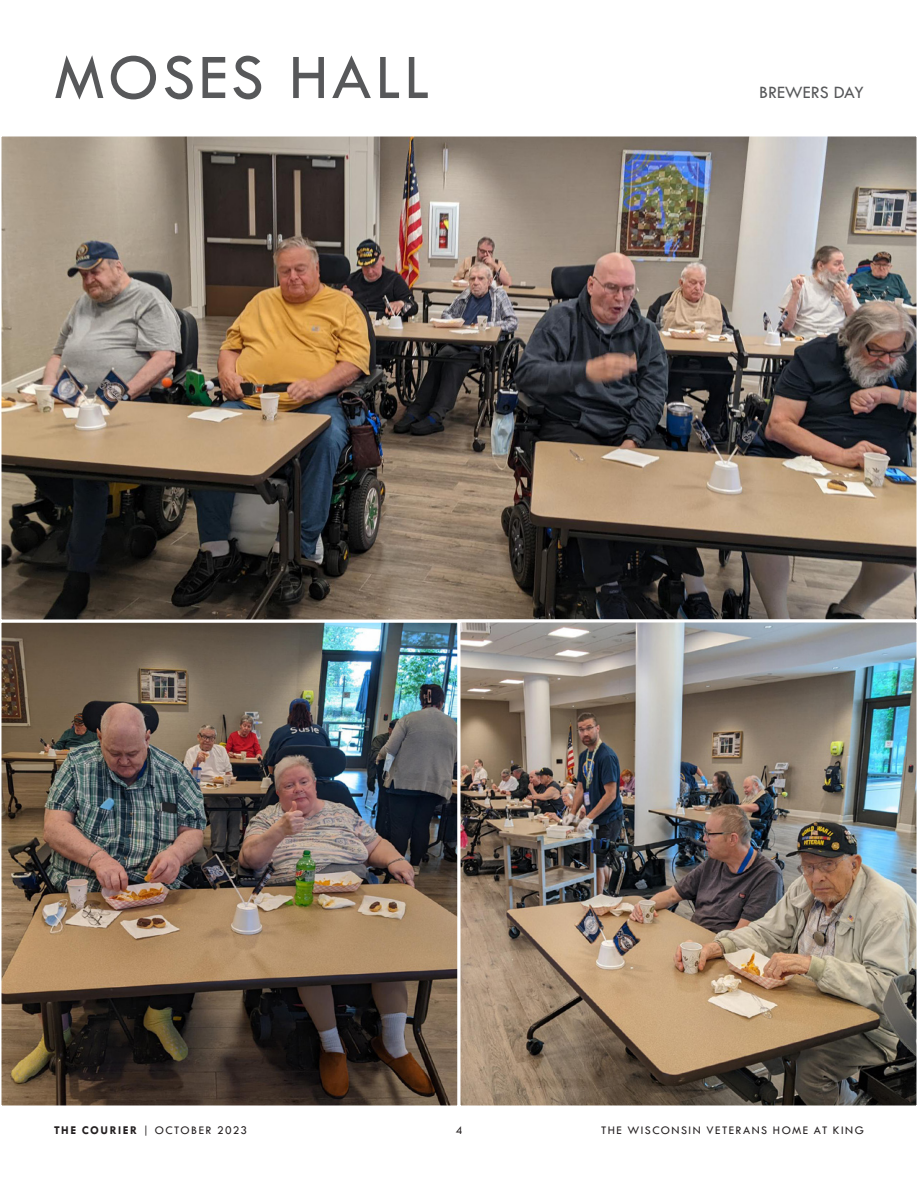
<style>
.page{position:relative;width:918px;height:1188px;background:#fff}
.page>*{position:absolute;margin:0;border:0;box-sizing:border-box;transform-origin:0 0}
.t1{font:66px "Tw Cen";letter-spacing:.05em;color:#57585a}
.t2{font:18px "Tw Cen";color:#57585a}
.t3{font:12px "Tw Cen";letter-spacing:.12em;color:#231f20}
.s1{font-weight:700}
</style>
<div class="page">
<img style="left:1px;top:622px;width:457px;height:484px">
<img style="left:1px;top:136px;width:916px;height:484px">
<img style="left:460px;top:622px;width:457px;height:484px">
<h1 class="t1" style="left:54px;top:38px;width:377px">MOSES HALL</h1>
<p class="t2" style="left:759px;top:82px;width:106px">BREWERS DAY</p>
<p class="t3" style="left:54px;top:1123px;width:195px"><span class="s1">THE COURIER</span> | OCTOBER 2023</p>
<p class="t3" style="left:456px;top:1123px;width:8px">4</p>
<p class="t3" style="left:601px;top:1123px;width:264px">THE WISCONSIN VETERANS HOME AT KING</p>
</div>
